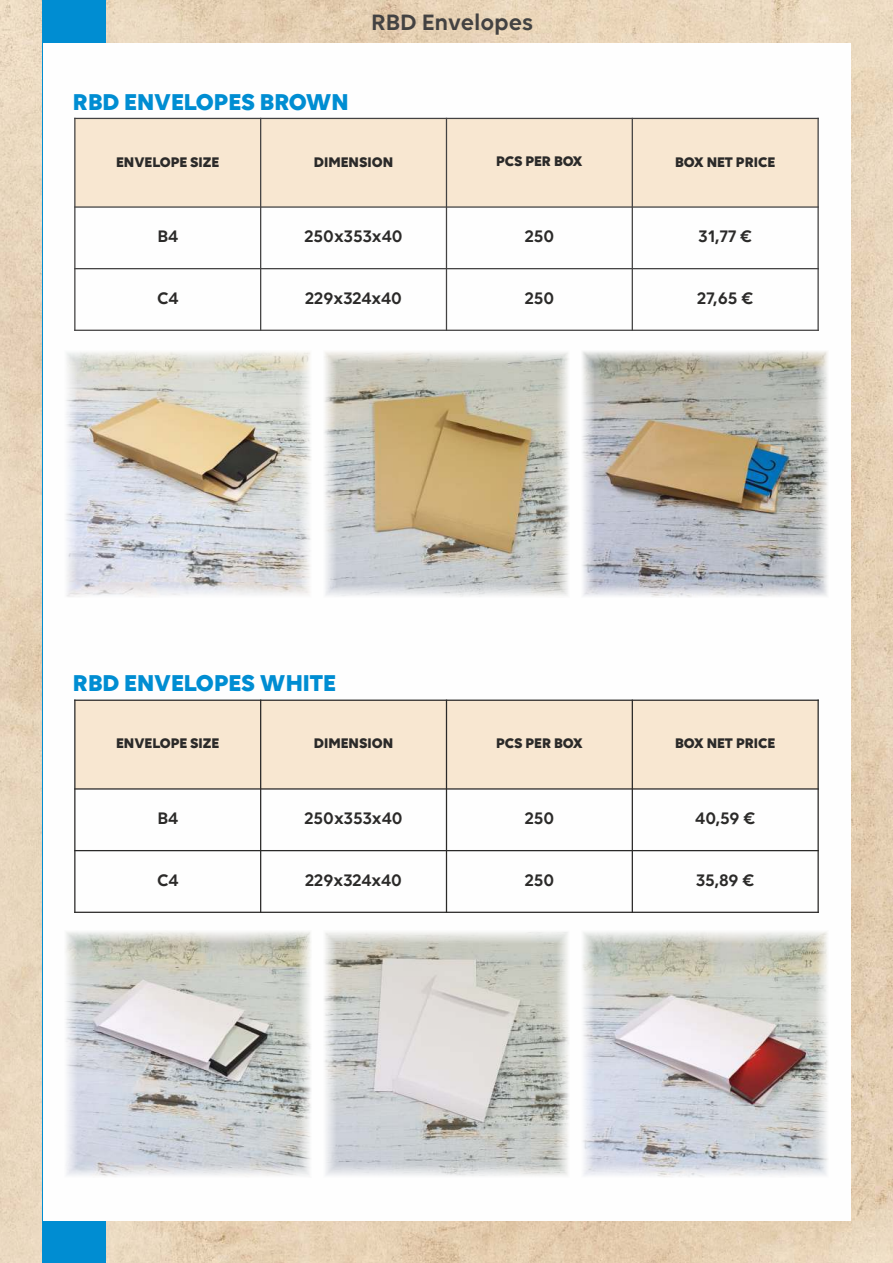
<style>
.page{position:relative;width:893px;height:1263px;background:#fff}
.page>*{position:absolute;margin:0;border:0;box-sizing:border-box;transform-origin:0 0}
.t1{font:700 24.75px "Volte";color:#008dd2}
.t2{font:600 24px "Volte";color:#434242}
.t3{font:600 18px "Volte";color:#2b2a29}
.t4{font:700 15px "Volte";color:#2b2a29}
</style>
<div class="page">
<img style="left:0;top:0;width:893px;height:1263px">
<div style="left:43px;top:0;width:63px;height:1263px;background:#008dd2"></div>
<div style="left:43px;top:43px;width:807px;height:1177px;background:#fefefe"></div>
<div style="left:75px;top:700px;width:186px;height:89px;background:#f8e7d1"></div>
<div style="left:261px;top:700px;width:185px;height:89px;background:#f8e7d1"></div>
<div style="left:446px;top:700px;width:186px;height:89px;background:#f8e7d1"></div>
<div style="left:632px;top:700px;width:186px;height:89px;background:#f8e7d1"></div>
<hr style="left:74px;top:699px;width:1px;height:214px;background:#2b2a29">
<hr style="left:260px;top:699px;width:1px;height:214px;background:#2b2a29">
<hr style="left:446px;top:699px;width:1px;height:214px;background:#2b2a29">
<hr style="left:632px;top:699px;width:1px;height:214px;background:#2b2a29">
<hr style="left:817px;top:699px;width:2px;height:214px;background:#2b2a29">
<hr style="left:74px;top:912px;width:745px;height:1px;background:#2b2a29">
<hr style="left:74px;top:850px;width:745px;height:1px;background:#2b2a29">
<hr style="left:74px;top:788px;width:745px;height:2px;background:#2b2a29">
<hr style="left:74px;top:699px;width:745px;height:2px;background:#2b2a29">
<img style="left:66px;top:931px;width:245px;height:245px">
<img style="left:324px;top:932px;width:245px;height:244px">
<img style="left:582px;top:932px;width:246px;height:245px">
<div style="left:75px;top:118px;width:186px;height:89px;background:#f8e7d1"></div>
<div style="left:261px;top:118px;width:185px;height:89px;background:#f8e7d1"></div>
<div style="left:446px;top:118px;width:186px;height:89px;background:#f8e7d1"></div>
<div style="left:632px;top:118px;width:186px;height:89px;background:#f8e7d1"></div>
<hr style="left:74px;top:118px;width:1px;height:213px;background:#434242">
<hr style="left:260px;top:118px;width:1px;height:213px;background:#434242">
<hr style="left:446px;top:118px;width:1px;height:213px;background:#434242">
<hr style="left:632px;top:118px;width:1px;height:213px;background:#434242">
<hr style="left:817px;top:118px;width:2px;height:213px;background:#434242">
<hr style="left:74px;top:330px;width:745px;height:1px;background:#434242">
<hr style="left:74px;top:268px;width:745px;height:1px;background:#434242">
<hr style="left:74px;top:206px;width:745px;height:2px;background:#434242">
<hr style="left:74px;top:118px;width:745px;height:1px;background:#434242">
<img style="left:582px;top:351px;width:246px;height:246px">
<img style="left:66px;top:352px;width:245px;height:245px">
<img style="left:324px;top:352px;width:245px;height:245px">
<h1 class="t1" style="left:73px;top:91px;width:277px">RBD ENVELOPES BROWN</h1>
<h2 class="t2" style="left:371px;top:12px;width:164px">RBD Envelopes</h2>
<p class="t4" style="left:116px;top:155px;width:105px">ENVELOPE SIZE</p>
<p class="t4" style="left:314px;top:155px;width:81px">DIMENSION</p>
<p class="t4" style="left:496px;top:155px;width:88px">PCS PER BOX</p>
<p class="t4" style="left:675px;top:155px;width:102px">BOX NET PRICE</p>
<p class="t3" style="left:157px;top:229px;width:22px">B4</p>
<p class="t3" style="left:305px;top:229px;width:99px">250x353x40</p>
<p class="t3" style="left:525px;top:229px;width:31px">250</p>
<p class="t3" style="left:698px;top:229px;width:55px">31,77 €</p>
<p class="t3" style="left:157px;top:290px;width:23px">C4</p>
<p class="t3" style="left:305px;top:290px;width:98px">229x324x40</p>
<p class="t3" style="left:525px;top:290px;width:31px">250</p>
<p class="t3" style="left:697px;top:290px;width:57px">27,65 €</p>
<h1 class="t1" style="left:73px;top:672px;width:264px">RBD ENVELOPES WHITE</h1>
<p class="t4" style="left:116px;top:737px;width:105px">ENVELOPE SIZE</p>
<p class="t4" style="left:314px;top:737px;width:81px">DIMENSION</p>
<p class="t4" style="left:496px;top:737px;width:88px">PCS PER BOX</p>
<p class="t4" style="left:675px;top:737px;width:102px">BOX NET PRICE</p>
<p class="t3" style="left:157px;top:811px;width:22px">B4</p>
<p class="t3" style="left:305px;top:811px;width:99px">250x353x40</p>
<p class="t3" style="left:525px;top:811px;width:31px">250</p>
<p class="t3" style="left:695px;top:811px;width:61px">40,59 €</p>
<p class="t3" style="left:157px;top:872px;width:23px">C4</p>
<p class="t3" style="left:305px;top:872px;width:98px">229x324x40</p>
<p class="t3" style="left:525px;top:872px;width:31px">250</p>
<p class="t3" style="left:696px;top:872px;width:60px">35,89 €</p>
</div>
